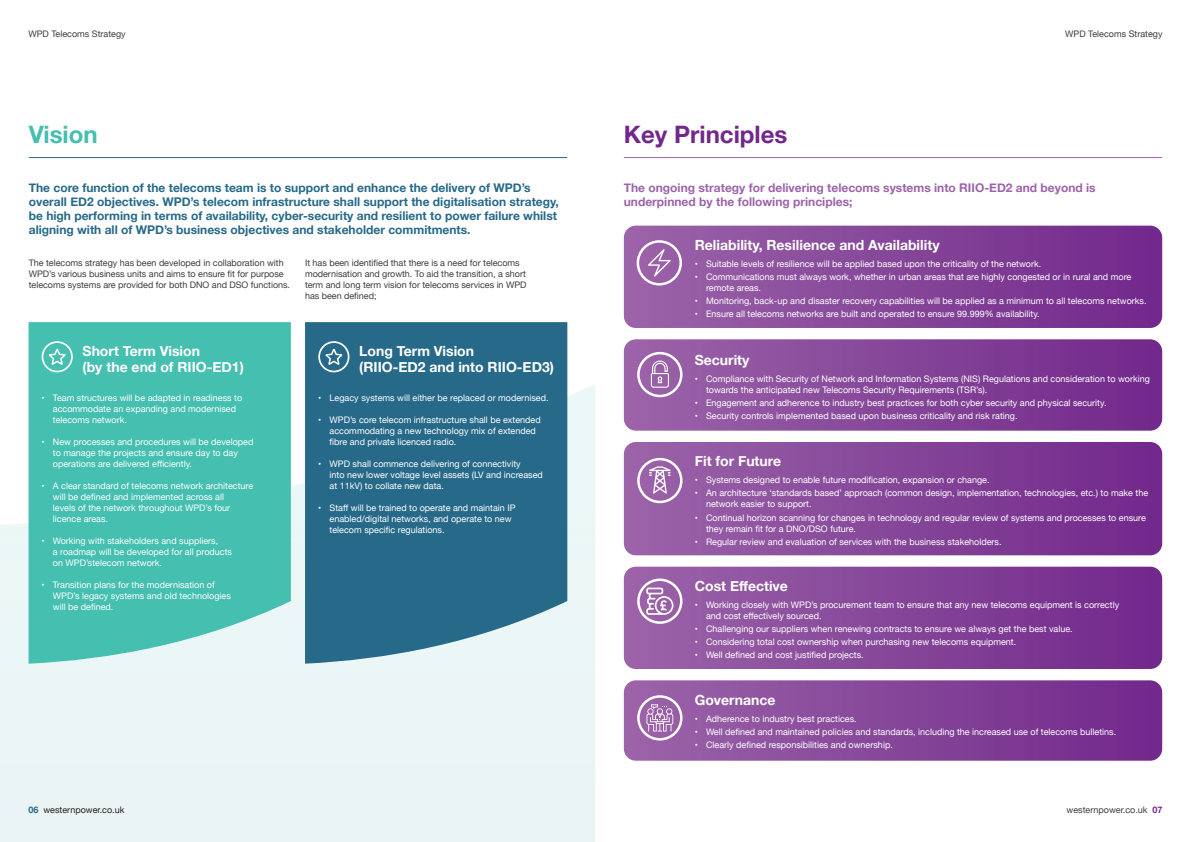
<style>
.page{position:relative;width:1191px;height:842px;background:#fff}
.page>*{position:absolute;margin:0;border:0;box-sizing:border-box;transform-origin:0 0}
.t1{font:700 24px "Helvetica Neue";color:#72288b}
.t2{font:700 24px "Helvetica Neue";color:#44bfb0}
.t3{font:700 14px/16px "Helvetica Neue";color:#fff}
.t4{font:700 12px/14px "Helvetica Neue";color:#266989}
.t5{font:700 12px/14px "Helvetica Neue";color:#9c64a9}
.t6{font:9px/11px "Helvetica Neue";color:#fff}
.t7{font:9px/11px "Helvetica Neue";letter-spacing:-.005em;color:#3e3e3f}
.t8{font:9px "Helvetica Neue";color:#231f20}
.s1{font-weight:700;color:#266989}
.s2{font-weight:700;color:#72288b}
</style>
<div class="page">
<div style="left:0;top:384px;width:595px;height:458px;background:#ebf5f5"></div>
<hr style="left:29px;top:157px;width:538px;height:1px;background:#266989">
<hr style="left:624px;top:157px;width:538px;height:1px;background:#9c64a9">
<svg style="left:29px;top:322px;width:262px;height:342px;background:#4fc2b4"></svg>
<svg style="left:305px;top:322px;width:262px;height:342px;background:#337290"></svg>
<svg style="left:624px;top:226px;width:538px;height:102px;background:#854599"></svg>
<svg style="left:624px;top:339px;width:538px;height:92px;background:#86469a"></svg>
<svg style="left:624px;top:442px;width:538px;height:113px;background:#854599"></svg>
<svg style="left:624px;top:567px;width:538px;height:102px;background:#854599"></svg>
<svg style="left:624px;top:680px;width:538px;height:81px;background:#86469a"></svg>
<svg style="left:42px;top:341px;width:31px;height:31px"></svg>
<svg style="left:318px;top:341px;width:31px;height:31px"></svg>
<svg style="left:636px;top:240px;width:46px;height:46px;background:#ae82ba"></svg>
<svg style="left:637px;top:352px;width:45px;height:45px;background:#b185bc"></svg>
<svg style="left:637px;top:458px;width:45px;height:45px"></svg>
<svg style="left:637px;top:578px;width:45px;height:46px"></svg>
<svg style="left:637px;top:695px;width:45px;height:45px;background:#b48bbf"></svg>
<p class="t7" style="left:28px;top:29px;width:99px">WPD Telecoms Strategy</p>
<p class="t7" style="left:1065px;top:29px;width:99px">WPD Telecoms Strategy</p>
<p class="t2" style="left:29px;top:115px;width:70px">Vision</p>
<p class="t1" style="left:624px;top:115px;width:165px">Key Principles</p>
<p class="t4" style="left:29px;top:181px;width:531px">The core function of the telecoms team is to support and enhance the delivery of WPD’s overall ED2 objectives. WPD’s telecom infrastructure shall support the digitalisation strategy, be high performing in terms of availability, cyber-security and resilient to power failure whilst aligning with all of WPD’s business objectives and stakeholder commitments.</p>
<p class="t5" style="left:624px;top:181px;width:473px">The ongoing strategy for delivering telecoms systems into RIIO-ED2 and beyond is underpinned by the following principles;</p>
<p class="t7" style="left:29px;top:257px;width:263px">The telecoms strategy has been developed in collaboration with<br>WPD’s various business units and aims to ensure fit for purpose telecoms systems are provided for both DNO and DSO functions.</p>
<p class="t7" style="left:305px;top:257px;width:222px">It has been identified that there is a need for telecoms modernisation and growth. To aid the transition, a short</p>
<p class="t7" style="left:305px;top:279px;width:223px">term and long term vision for telecoms services in WPD</p>
<p class="t7" style="left:305px;top:290px;width:73px">has been defined;</p>
<p class="t3" style="left:83px;top:343px;width:119px">Short Term Vision</p>
<p class="t3" style="left:83px;top:359px;width:163px">(by the end of RIIO-ED1)</p>
<p class="t6" style="left:53px;top:393px;width:191px;text-indent:-11px">• Team structures will be adapted in readiness to accommodate an expanding and modernised telecoms network.</p>
<p class="t6" style="left:53px;top:437px;width:202px;text-indent:-11px">• New processes and procedures will be developed to manage the projects and ensure day to day operations are delivered efficiently.</p>
<p class="t6" style="left:42px;top:481px;width:213px">• A clear standard of telecoms network architecture</p>
<p class="t6" style="left:53px;top:492px;width:179px">will be defined and implemented across all levels of the network throughout WPD’s four licence areas.</p>
<p class="t6" style="left:53px;top:536px;width:181px;text-indent:-11px">• Working with stakeholders and suppliers,<br>a roadmap will be developed for all products on WPD’stelecom network.</p>
<p class="t6" style="left:53px;top:580px;width:179px;text-indent:-11px">• Transition plans for the modernisation of<br>WPD’s legacy systems and old technologies will be defined.</p>
<p class="t3" style="left:359px;top:343px;width:196px">Long Term Vision<br>(RIIO-ED2 and into RIIO-ED3)</p>
<p class="t6" style="left:318px;top:393px;width:232px">• Legacy systems will either be replaced or modernised.</p>
<p class="t6" style="left:330px;top:415px;width:213px;text-indent:-11px">• WPD’s core telecom infrastructure shall be extended accommodating a new technology mix of extended fibre and private licenced radio.</p>
<p class="t6" style="left:330px;top:459px;width:215px;text-indent:-11px">• WPD shall commence delivering of connectivity<br>into new lower voltage level assets (LV and increased at 11kV) to collate new data.</p>
<p class="t6" style="left:330px;top:503px;width:187px;text-indent:-11px">• Staff will be trained to operate and maintain IP enabled/digital networks, and operate to new telecom specific regulations.</p>
<p class="t8" style="left:28px;top:804px;width:98px"><span class="s1">06</span> westernpower.co.uk</p>
<p class="t3" style="left:694px;top:237px;width:246px">Reliability, Resilience and Availability</p>
<p class="t6" style="left:694px;top:259px;width:348px">• Suitable levels of resilience will be applied based upon the criticality of the network.</p>
<p class="t6" style="left:706px;top:272px;width:427px;text-indent:-11px">• Communications must always work, whether in urban areas that are highly congested or in rural and more remote areas.</p>
<p class="t6" style="left:694px;top:296px;width:453px">• Monitoring, back-up and disaster recovery capabilities will be applied as a minimum to all telecoms networks.</p>
<p class="t6" style="left:694px;top:309px;width:346px">• Ensure all telecoms networks are built and operated to ensure 99.999% availability.</p>
<p class="t3" style="left:694px;top:352px;width:56px">Security</p>
<p class="t6" style="left:706px;top:374px;width:445px;text-indent:-11px">• Compliance with Security of Network and Information Systems (NIS) Regulations and consideration to working towards the anticipated new Telecoms Security Requirements (TSR’s).</p>
<p class="t6" style="left:694px;top:398px;width:413px">• Engagement and adherence to industry best practices for both cyber security and physical security.</p>
<p class="t6" style="left:694px;top:411px;width:324px">• Security controls implemented based upon business criticality and risk rating.</p>
<p class="t3" style="left:694px;top:454px;width:88px">Fit for Future</p>
<p class="t6" style="left:694px;top:475px;width:296px">• Systems designed to enable future modification, expansion or change.</p>
<p class="t6" style="left:706px;top:488px;width:443px;text-indent:-11px">• An architecture ‘standards based’ approach (common design, implementation, technologies, etc.) to make the network easier to support.</p>
<p class="t6" style="left:706px;top:512px;width:441px;text-indent:-11px">• Continual horizon scanning for changes in technology and regular review of systems and processes to ensure they remain fit for a DNO/DSO future.</p>
<p class="t6" style="left:694px;top:536px;width:308px">• Regular review and evaluation of services with the business stakeholders.</p>
<p class="t3" style="left:694px;top:578px;width:95px">Cost Effective</p>
<p class="t6" style="left:706px;top:600px;width:414px;text-indent:-11px">• Working closely with WPD’s procurement team to ensure that any new telecoms equipment is correctly and cost effectively sourced.</p>
<p class="t6" style="left:694px;top:624px;width:379px">• Challenging our suppliers when renewing contracts to ensure we always get the best value.</p>
<p class="t6" style="left:694px;top:637px;width:323px">• Considering total cost ownership when purchasing new telecoms equipment.</p>
<p class="t6" style="left:694px;top:650px;width:171px">• Well defined and cost justified projects.</p>
<p class="t3" style="left:694px;top:693px;width:82px">Governance</p>
<p class="t6" style="left:694px;top:714px;width:163px">• Adherence to industry best practices.</p>
<p class="t6" style="left:694px;top:727px;width:423px">• Well defined and maintained policies and standards, including the increased use of telecoms bulletins.</p>
<p class="t6" style="left:694px;top:740px;width:200px">• Clearly defined responsibilities and ownership.</p>
<p class="t7" style="left:1066px;top:805px;width:98px">westernpower.co.uk <span class="s2">07</span></p>
</div>
